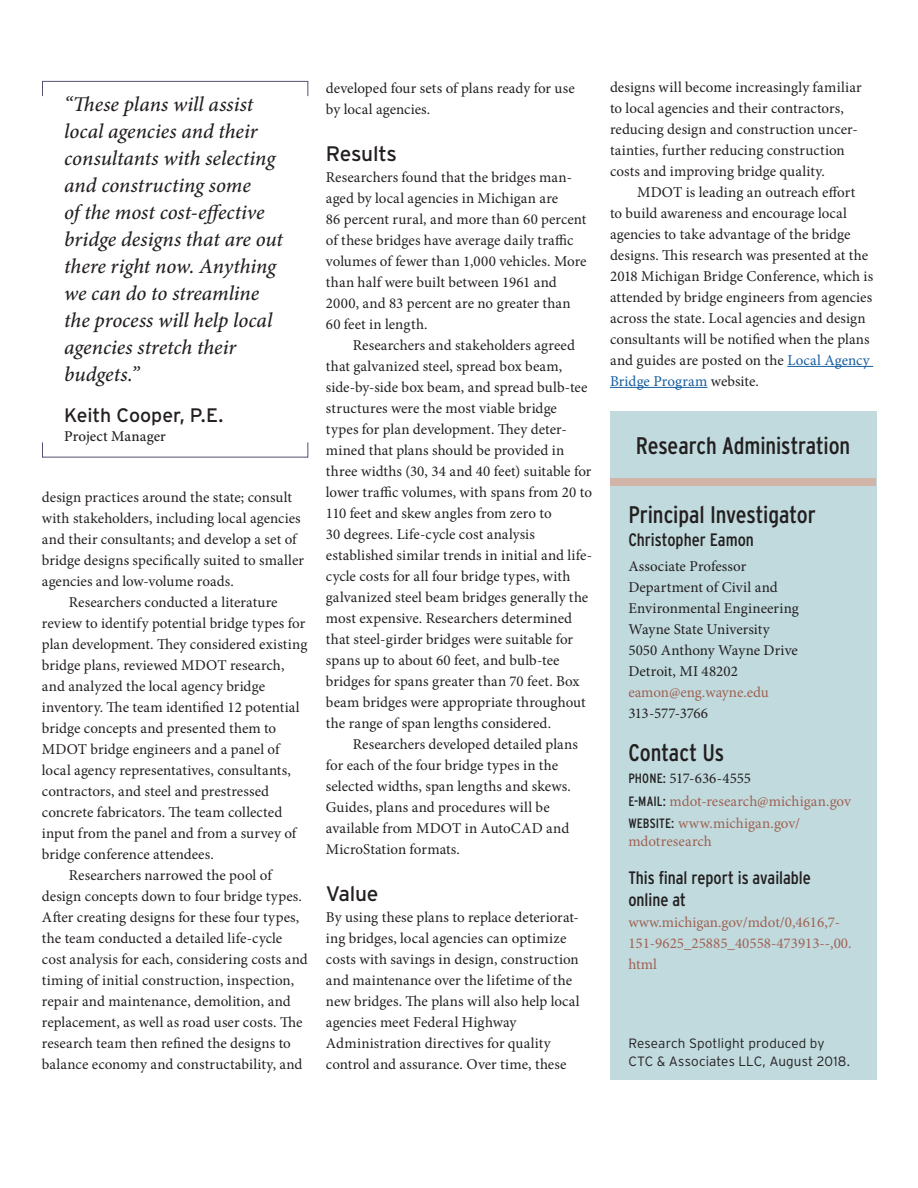
<style>
.page{position:relative;width:918px;height:1188px;background:#fff}
.page>*{position:absolute;margin:0;border:0;box-sizing:border-box;transform-origin:0 0}
.Project_Info_Header{font:condensed 24px "Interstate";letter-spacing:-.005em;color:#231f20}
.Pull_Quote{font:italic 500 21px/27px "Minion Pro";color:#231f20}
.Subheads{font:21px "Interstate";letter-spacing:-.01em;color:#231f20}
.Pull_Quote_Name{font:19.5px "Interstate";letter-spacing:-.005em;color:#231f20}
.Sidebar_subhead{font:condensed 18px/22.5px "Interstate";color:#231f20}
.Body_Copy{font:15px/21px "Minion Pro";letter-spacing:.005em;color:#231f20}
.Body_Copy_No_Indent{font:15px/21px "Minion Pro";letter-spacing:.005em;color:#231f20}
.sidebar_copy{font:15px/21px "Minion Pro";color:#231f20}
.Body_Copy-2{font:15px/18px "Minion Pro";letter-spacing:.005em;color:#a06152}
.Body_Copy_No_Indent-2{font:15px/21px "Minion Pro";color:#a06152}
.Body_Copy-3{font:15px "Minion Pro";letter-spacing:-.02em;color:#231f20}
.Pull_Quote_Job_Title{font:500 15px "Minion Pro";letter-spacing:.005em;color:#231f20}
.t1{font:300 13.5px/18px "Interstate";letter-spacing:.005em;color:#231f20}
.s1{color:#175d9e}
.s2{color:#a06152}
.s3{font-family:"Interstate";font-stretch:condensed;font-size:13.5px}
.s4{font-family:"Interstate";font-stretch:condensed;font-size:13.5px;color:#231f20}
</style>
<div class="page">
<div style="left:610px;top:412px;width:266px;height:668px;background:#c0dade"></div>
<hr style="left:42px;top:81px;width:266px;height:1px;background:#574f74">
<svg style="left:307px;top:82px;width:1px;height:14px"></svg>
<svg style="left:42px;top:82px;width:1px;height:14px"></svg>
<hr style="left:42px;top:457px;width:266px;height:1px;background:#574f74">
<svg style="left:42px;top:442px;width:1px;height:16px"></svg>
<svg style="left:307px;top:442px;width:1px;height:16px"></svg>
<hr style="left:787px;top:366px;width:86px;height:1px;background:#175d9e">
<hr style="left:610px;top:387px;width:98px;height:1px;background:#175d9e">
<div style="left:610px;top:479px;width:266px;height:7px;background:#d2b3a8"></div>
<p class="Pull_Quote" style="left:64px;top:91px;width:220px">“These plans will assist local agencies and their consultants with selecting and constructing some<br>of the most cost-effective bridge designs that are out there right now. Anything we can do to streamline the process will help local agencies stretch their budgets.”</p>
<p class="Pull_Quote_Name" style="left:64px;top:404px;width:161px">Keith Cooper, P.E.</p>
<p class="Pull_Quote_Job_Title" style="left:64px;top:426px;width:103px">Project Manager</p>
<p class="Body_Copy_No_Indent" style="left:42px;top:487px;width:264px">design practices around the state; consult with stakeholders, including local agencies and their consultants; and develop a set of bridge designs specifically suited to smaller agencies and low-volume roads.</p>
<p class="Body_Copy" style="left:42px;top:592px;width:267px;text-indent:27px">Researchers conducted a literature review to identify potential bridge types for plan development. They considered existing bridge plans, reviewed MDOT research, and analyzed the local agency bridge inventory. The team identified 12 potential bridge concepts and presented them to MDOT bridge engineers and a panel of local agency representatives, consultants, contractors, and steel and prestressed concrete fabricators. The team collected input from the panel and from a survey of bridge conference attendees.</p>
<p class="Body_Copy" style="left:42px;top:865px;width:267px;text-indent:27px">Researchers narrowed the pool of design concepts down to four bridge types.<br>After creating designs for these four types, the team conducted a detailed life-cycle cost analysis for each, considering costs and timing of initial construction, inspection, repair and maintenance, demolition, and replacement, as well as road user costs. The research team then refined the designs to balance economy and constructability, and</p>
<p class="Body_Copy" style="left:326px;top:78px;width:250px">developed four sets of plans ready for use by local agencies.</p>
<p class="Subheads" style="left:326px;top:142px;width:73px">Results</p>
<p class="Body_Copy_No_Indent" style="left:326px;top:167px;width:262px">Researchers found that the bridges man&shy;aged by local agencies in Michigan are<br>86 percent rural, and more than 60 percent of these bridges have average daily traffic volumes of fewer than 1,000 vehicles. More than half were built between 1961 and 2000, and 83 percent are no greater than 60 feet in length.</p>
<p class="Body_Copy" style="left:326px;top:335px;width:268px;text-indent:27px">Researchers and stakeholders agreed that galvanized steel, spread box beam, side-by-side box beam, and spread bulb-tee structures were the most viable bridge types for plan development. They deter&shy;mined that plans should be provided in three widths (30, 34 and 40 feet) suitable for lower traffic volumes, with spans from 20 to 110 feet and skew angles from zero to<br>30 degrees. Life-cycle cost analysis established similar trends in initial and life&shy;cycle costs for all four bridge types, with galvanized steel beam bridges generally the most expensive. Researchers determined that steel-girder bridges were suitable for spans up to about 60 feet, and bulb-tee bridges for spans greater than 70 feet. Box beam bridges were appropriate throughout the range of span lengths considered.</p>
<p class="Body_Copy" style="left:326px;top:734px;width:254px;text-indent:27px">Researchers developed detailed plans for each of the four bridge types in the selected widths, span lengths and skews.<br>Guides, plans and procedures will be available from MDOT in AutoCAD and MicroStation formats.</p>
<p class="Subheads" style="left:326px;top:882px;width:54px">Value</p>
<p class="Body_Copy_No_Indent" style="left:326px;top:907px;width:255px">By using these plans to replace deteriorat&shy;ing bridges, local agencies can optimize costs with savings in design, construction and maintenance over the lifetime of the new bridges. The plans will also help local agencies meet Federal Highway Administration directives for quality control and assurance. Over time, these</p>
<p class="Body_Copy_No_Indent" style="left:610px;top:77px;width:253px">designs will become increasingly familiar to local agencies and their contractors, reducing design and construction uncer&shy;tainties, further reducing construction costs and improving bridge quality.</p>
<p class="Body_Copy" style="left:610px;top:182px;width:265px;text-indent:27px">MDOT is leading an outreach effort<br>to build awareness and encourage local agencies to take advantage of the bridge designs. This research was presented at the 2018 Michigan Bridge Conference, which is attended by bridge engineers from agencies across the state. Local agencies and design consultants will be notified when the plans and guides are posted on the <span class="s1">Local Agency Bridge Program</span> website.</p>
<p class="Project_Info_Header" style="left:636px;top:432px;width:216px">Research Administration</p>
<p class="Project_Info_Header" style="left:628px;top:501px;width:189px">Principal Investigator</p>
<p class="Sidebar_subhead" style="left:628px;top:528px;width:127px">Christopher Eamon</p>
<p class="sidebar_copy" style="left:628px;top:556px;width:172px">Associate Professor<br>Department of Civil and<br>Environmental Engineering<br>Wayne State University<br>5050 Anthony Wayne Drive<br>Detroit, MI 48202 <span class="s2">eamon@eng.wayne.edu<br></span>313-577-3766</p>
<p class="Project_Info_Header" style="left:628px;top:739px;width:97px">Contact Us</p>
<p class="Body_Copy-3" style="left:628px;top:768px;width:124px"><span class="s3">PHONE:</span> 517-636-4555</p>
<p class="Body_Copy-2" style="left:628px;top:792px;width:224px"><span class="s4">E-MAIL:</span> mdot-research@michigan.gov</p>
<p class="Body_Copy-2" style="left:628px;top:815px;width:173px"><span class="s4">WEBSITE:</span> www.michigan.gov/ mdotresearch</p>
<p class="Sidebar_subhead" style="left:628px;top:866px;width:184px">This final report is available online at</p>
<p class="Body_Copy_No_Indent-2" style="left:628px;top:912px;width:225px">www.michigan.gov/mdot/0,4616,7-<br>151-9625_25885_40558-473913--,00. html</p>
<p class="t1" style="left:628px;top:1034px;width:223px">Research Spotlight produced by<br>CTC &amp; Associates LLC, August 2018.</p>
</div>
